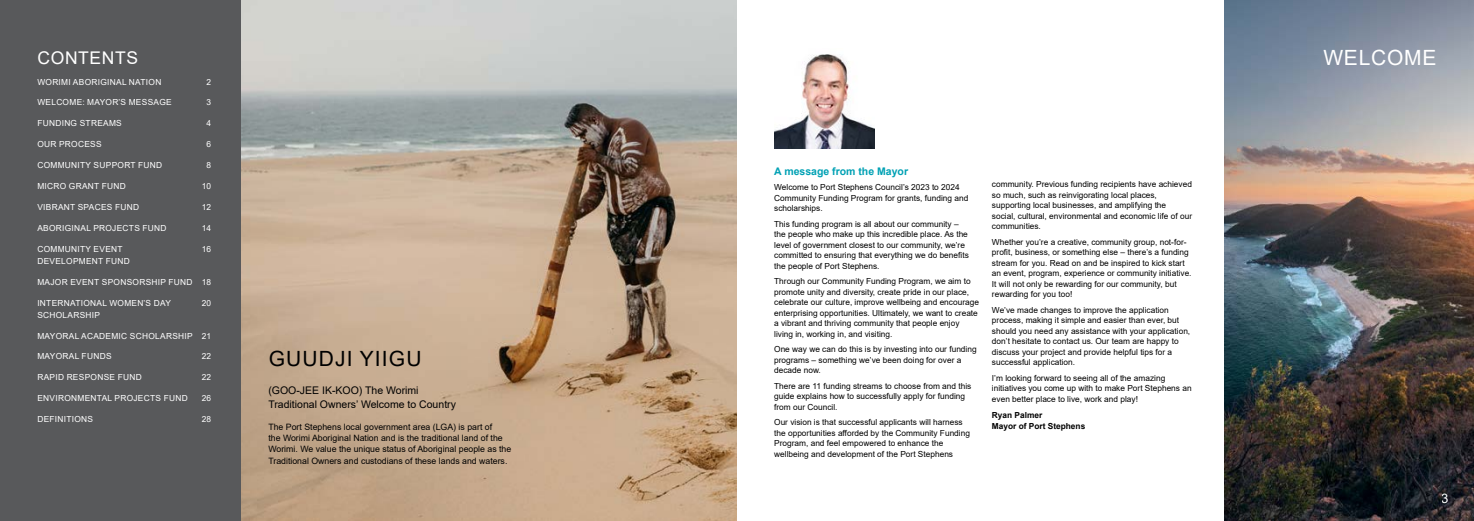
<style>
.page{position:relative;width:1474px;height:521px;background:#fff}
.page>*{position:absolute;margin:0;border:0;box-sizing:border-box;transform-origin:0 0}
.t1{font:21px "Arial";letter-spacing:.055em;color:#000}
.t2{font:21px "Arial";letter-spacing:.035em;color:#fff}
.t3{font:17.5px "Arial";letter-spacing:.035em;color:#fff}
.t4{font:13.12px "Arial";color:#fff}
.t5{font:10.5px/14px "Arial";color:#000}
.t6{font:700 10.5px "Arial";color:#00a1b4}
.t7{font:8.75px/11.4px "Arial";color:#000}
.t8{font:8.31px/10.5px "Arial";color:#000}
.t9{font:8.31px "Arial";letter-spacing:.035em;color:#fff}
.t10{font:700 8.31px/10.9px "Arial";color:#000}
</style>
<div class="page">
<img style="left:241px;top:0;width:496px;height:521px">
<img style="left:1224px;top:0;width:249px;height:521px">
<div style="left:0;top:0;width:241px;height:521px;background:#58595b"></div>
<img style="left:774px;top:54px;width:100px;height:95px">
<h2 class="t3" style="left:38px;top:45px;width:102px">CONTENTS</h2>
<h1 class="t2" style="left:1323px;top:43px;width:114px">WELCOME</h1>
<p class="t9" style="left:37px;top:76px;width:125px">WORIMI ABORIGINAL NATION</p>
<p class="t9" style="left:206px;top:76px;width:6px">2</p>
<p class="t9" style="left:37px;top:97px;width:136px">WELCOME: MAYOR’S MESSAGE</p>
<p class="t9" style="left:206px;top:97px;width:6px">3</p>
<p class="t9" style="left:37px;top:118px;width:86px">FUNDING STREAMS</p>
<p class="t9" style="left:206px;top:118px;width:6px">4</p>
<p class="t9" style="left:37px;top:138px;width:66px">OUR PROCESS</p>
<p class="t9" style="left:206px;top:138px;width:6px">6</p>
<p class="t9" style="left:37px;top:159px;width:126px">COMMUNITY SUPPORT FUND</p>
<p class="t9" style="left:206px;top:159px;width:6px">8</p>
<p class="t9" style="left:37px;top:180px;width:90px">MICRO GRANT FUND</p>
<p class="t9" style="left:202px;top:180px;width:11px">10</p>
<p class="t9" style="left:37px;top:201px;width:103px">VIBRANT SPACES FUND</p>
<p class="t9" style="left:202px;top:201px;width:11px">12</p>
<p class="t9" style="left:37px;top:222px;width:131px">ABORIGINAL PROJECTS FUND</p>
<p class="t9" style="left:202px;top:222px;width:11px">14</p>
<p class="t9" style="left:37px;top:243px;width:87px">COMMUNITY EVENT</p>
<p class="t9" style="left:202px;top:243px;width:11px">16</p>
<p class="t9" style="left:37px;top:255px;width:94px">DEVELOPMENT FUND</p>
<p class="t9" style="left:37px;top:276px;width:175px">MAJOR EVENT SPONSORSHIP FUND 18</p>
<p class="t9" style="left:37px;top:297px;width:135px">INTERNATIONAL WOMEN’S DAY</p>
<p class="t9" style="left:202px;top:297px;width:11px">20</p>
<p class="t9" style="left:37px;top:309px;width:64px">SCHOLARSHIP</p>
<p class="t9" style="left:37px;top:330px;width:175px">MAYORAL ACADEMIC SCHOLARSHIP 21</p>
<p class="t9" style="left:37px;top:351px;width:76px">MAYORAL FUNDS</p>
<p class="t9" style="left:202px;top:351px;width:11px">22</p>
<p class="t9" style="left:37px;top:372px;width:106px">RAPID RESPONSE FUND</p>
<p class="t9" style="left:202px;top:372px;width:11px">22</p>
<p class="t9" style="left:37px;top:392px;width:152px">ENVIRONMENTAL PROJECTS FUND</p>
<p class="t9" style="left:202px;top:392px;width:11px">26</p>
<p class="t9" style="left:37px;top:413px;width:57px">DEFINITIONS</p>
<p class="t9" style="left:202px;top:413px;width:11px">28</p>
<p class="t6" style="left:774px;top:164px;width:135px">A message from the Mayor</p>
<p class="t8" style="left:774px;top:182px;width:196px">Welcome to Port Stephens Council’s 2023 to 2024<br>Community Funding Program for grants, funding and scholarships.</p>
<p class="t8" style="left:774px;top:218px;width:196px">This funding program is all about our community – the people who make up this incredible place. As the level of government closest to our community, we’re committed to ensuring that everything we do benefits the people of Port Stephens.</p>
<p class="t8" style="left:774px;top:276px;width:206px">Through our Community Funding Program, we aim to promote unity and diversity, create pride in our place, celebrate our culture, improve wellbeing and encourage enterprising opportunities. Ultimately, we want to create a vibrant and thriving community that people enjoy living in, working in, and visiting.</p>
<p class="t8" style="left:774px;top:344px;width:204px">One way we can do this is by investing into our funding programs – something we’ve been doing for over a decade now.</p>
<p class="t8" style="left:774px;top:380px;width:199px">There are 11 funding streams to choose from and this guide explains how to successfully apply for funding from our Council.</p>
<p class="t8" style="left:774px;top:417px;width:197px">Our vision is that successful applicants will harness the opportunities afforded by the Community Funding Program, and feel empowered to enhance the wellbeing and development of the Port Stephens</p>
<p class="t8" style="left:992px;top:179px;width:202px">community. Previous funding recipients have achieved so much, such as reinvigorating local places, supporting local businesses, and amplifying the<br>social, cultural, environmental and economic life of our communities.</p>
<p class="t8" style="left:992px;top:236px;width:201px">Whether you’re a creative, community group, not-for&shy;profit, business, or something else – there’s a funding stream for you. Read on and be inspired to kick start an event, program, experience or community initiative.<br>It will not only be rewarding for our community, but rewarding for you too!</p>
<p class="t8" style="left:992px;top:304px;width:200px">We’ve made changes to improve the application process, making it simple and easier than ever, but should you need any assistance with your application, don’t hesitate to contact us. Our team are happy to discuss your project and provide helpful tips for a successful application.</p>
<p class="t8" style="left:992px;top:372px;width:201px;line-height:10.8px">I’m looking forward to seeing all of the amazing initiatives you come up with to make Port Stephens an even better place to live, work and play!</p>
<p class="t10" style="left:992px;top:409px;width:95px">Ryan Palmer<br>Mayor of Port Stephens</p>
<h1 class="t1" style="left:269px;top:344px;width:154px">GUUDJI YIIGU</h1>
<p class="t5" style="left:268px;top:384px;width:189px">(GOO-JEE IK-KOO) The Worimi<br>Traditional Owners’ Welcome to Country</p>
<p class="t7" style="left:268px;top:421px;width:244px">The Port Stephens local government area (LGA) is part of<br>the Worimi Aboriginal Nation and is the traditional land of the Worimi. We value the unique status of Aboriginal people as the Traditional Owners and custodians of these lands and waters.</p>
<h3 class="t4" style="left:1441px;top:489px;width:9px">3</h3>
</div>
